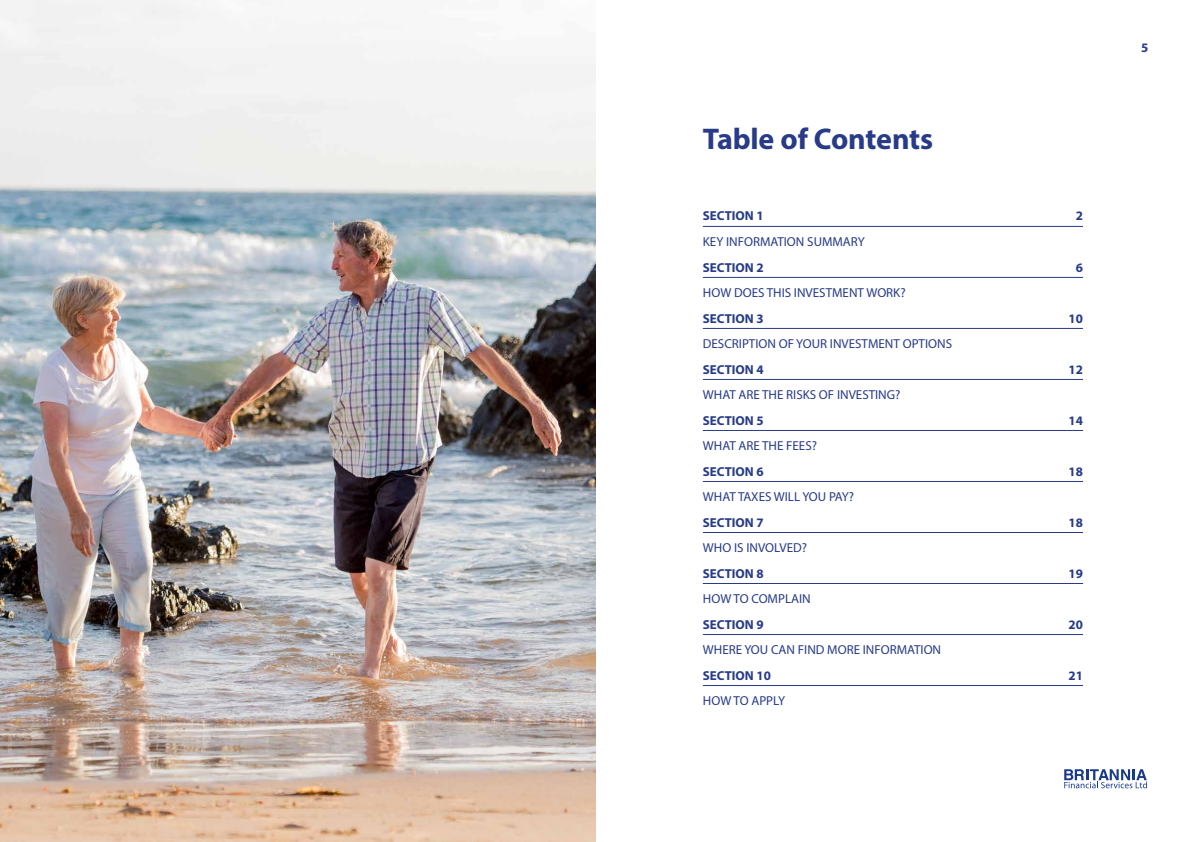
<style>
.page{position:relative;width:1191px;height:842px;background:#fff}
.page>*{position:absolute;margin:0;border:0;box-sizing:border-box;transform-origin:0 0}
.t1{font:700 30px "Myriad Pro";letter-spacing:-.005em;color:#273b88}
.t2{font:13px "Myriad Pro";color:#273b88}
.t3{font:700 13px "Myriad Pro";color:#273b88}
</style>
<div class="page">
<img style="left:0;top:0;width:595px;height:842px">
<hr style="left:703px;top:226px;width:380px;height:1px;background:#273b88">
<hr style="left:703px;top:277px;width:380px;height:1px;background:#273b88">
<hr style="left:703px;top:328px;width:380px;height:1px;background:#273b88">
<hr style="left:703px;top:379px;width:380px;height:1px;background:#273b88">
<hr style="left:703px;top:430px;width:380px;height:1px;background:#273b88">
<hr style="left:703px;top:481px;width:380px;height:1px;background:#273b88">
<hr style="left:703px;top:532px;width:380px;height:1px;background:#273b88">
<hr style="left:703px;top:583px;width:380px;height:1px;background:#273b88">
<hr style="left:703px;top:634px;width:380px;height:1px;background:#273b88">
<hr style="left:703px;top:685px;width:380px;height:1px;background:#273b88">
<svg style="left:1064px;top:769px;width:83px;height:19px"></svg>
<h1 class="t1" style="left:703px;top:119px;width:232px">Table of Contents</h1>
<p class="t3" style="left:703px;top:208px;width:62px">SECTION 1</p>
<p class="t3" style="left:1075px;top:208px;width:9px">2</p>
<p class="t2" style="left:703px;top:234px;width:163px">KEY INFORMATION SUMMARY</p>
<p class="t3" style="left:703px;top:259px;width:62px">SECTION 2</p>
<p class="t3" style="left:1075px;top:259px;width:9px">6</p>
<p class="t2" style="left:703px;top:285px;width:204px">HOW DOES THIS INVESTMENT WORK?</p>
<p class="t3" style="left:703px;top:310px;width:62px">SECTION 3</p>
<p class="t3" style="left:1068px;top:310px;width:16px">10</p>
<p class="t2" style="left:703px;top:336px;width:251px">DESCRIPTION OF YOUR INVESTMENT OPTIONS</p>
<p class="t3" style="left:703px;top:361px;width:62px">SECTION 4</p>
<p class="t3" style="left:1068px;top:361px;width:16px">12</p>
<p class="t2" style="left:703px;top:387px;width:199px">WHAT ARE THE RISKS OF INVESTING?</p>
<p class="t3" style="left:703px;top:412px;width:62px">SECTION 5</p>
<p class="t3" style="left:1068px;top:412px;width:16px">14</p>
<p class="t2" style="left:703px;top:438px;width:116px">WHAT ARE THE FEES?</p>
<p class="t3" style="left:703px;top:463px;width:62px">SECTION 6</p>
<p class="t3" style="left:1068px;top:463px;width:16px">18</p>
<p class="t2" style="left:703px;top:489px;width:153px">WHAT TAXES WILL YOU PAY?</p>
<p class="t3" style="left:703px;top:514px;width:62px">SECTION 7</p>
<p class="t3" style="left:1068px;top:514px;width:16px">18</p>
<p class="t2" style="left:703px;top:540px;width:106px">WHO IS INVOLVED?</p>
<p class="t3" style="left:703px;top:565px;width:62px">SECTION 8</p>
<p class="t3" style="left:1068px;top:565px;width:16px">19</p>
<p class="t2" style="left:703px;top:591px;width:109px">HOW TO COMPLAIN</p>
<p class="t3" style="left:703px;top:616px;width:62px">SECTION 9</p>
<p class="t3" style="left:1068px;top:616px;width:16px">20</p>
<p class="t2" style="left:703px;top:642px;width:240px">WHERE YOU CAN FIND MORE INFORMATION</p>
<p class="t3" style="left:703px;top:667px;width:70px">SECTION 10</p>
<p class="t3" style="left:1068px;top:667px;width:16px">21</p>
<p class="t2" style="left:703px;top:693px;width:84px">HOW TO APPLY</p>
<p class="t3" style="left:1141px;top:39px;width:9px">5</p>
</div>
